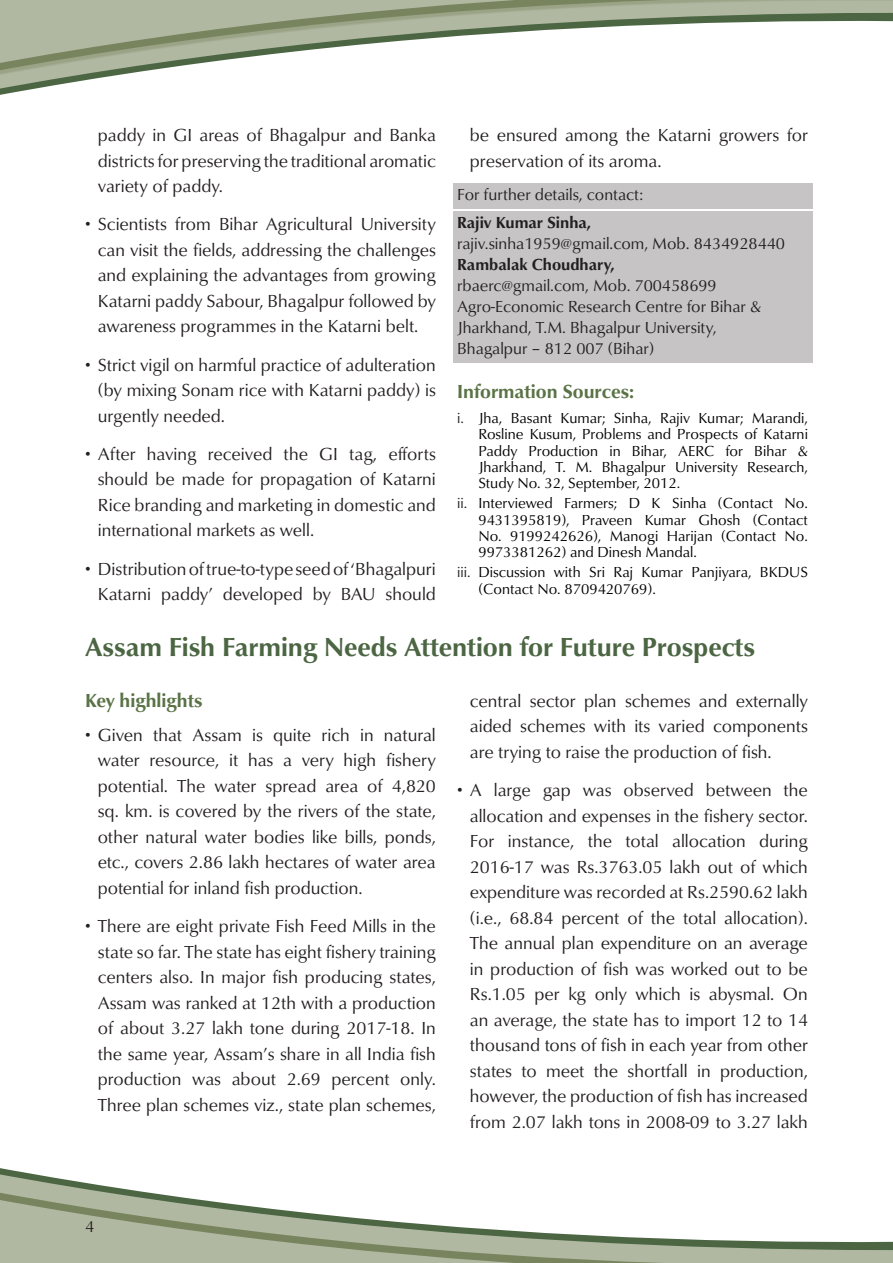
<style>
.page{position:relative;width:893px;height:1263px;background:#fff}
.page>*{position:absolute;margin:0;border:0;box-sizing:border-box;transform-origin:0 0}
.Title_1{font:700 27px "Classico URW";color:#4c6643}
.Heading_1{font:700 19.5px "Classico URW";color:#5a7346}
.t1{font:18px/25.5px "Classico URW";color:#231f20;text-align:justify}
.CONTACTION_DETAILS{font:16.5px/21px "Classico URW";color:#231f20}
.Information_souces{font:15px/16.2px "Classico URW";color:#000;text-align:justify}
.s1{font-weight:700}
.s2{color:#231f20}
</style>
<div class="page">
<svg style="left:0;top:1168px;width:92px;height:16px"></svg>
<div style="left:0;top:0;width:893px;height:84px;background:#231f20;opacity:.5"></div>
<svg style="left:0;top:0;width:893px;height:79px"></svg>
<svg style="left:0;top:1184px;width:893px;height:79px"></svg>
<div style="left:453px;top:184px;width:359px;height:25px;background:#c6c4c4"></div>
<div style="left:453px;top:211px;width:359px;height:151px;background:#c6c4c4"></div>
<p class="t1" style="left:98px;top:123px;width:340px">paddy in GI areas of Bhagalpur and Banka districts for preserving the traditional aromatic variety of paddy.</p>
<p class="t1" style="left:98px;top:212px;width:340px;text-indent:-13px">• Scientists from Bihar Agricultural University can visit the fields, addressing the challenges and explaining the advantages from growing Katarni paddy Sabour, Bhagalpur followed by awareness programmes in the Katarni belt.</p>
<p class="t1" style="left:98px;top:352px;width:340px;text-indent:-13px">• Strict vigil on harmful practice of adulteration (by mixing Sonam rice with Katarni paddy) is urgently needed.</p>
<p class="t1" style="left:98px;top:441px;width:340px;text-indent:-13px">• After having received the GI tag, efforts should be made for propagation of Katarni Rice branding and marketing in domestic and international markets as well.</p>
<p class="t1" style="left:85px;top:556px;width:352px;text-align:right">• Distribution of true-to-type seed of ‘Bhagalpuri<br>Katarni paddy’ developed by BAU should</p>
<p class="t1" style="left:470px;top:123px;width:340px">be ensured among the Katarni growers for preservation of its aroma.</p>
<p class="CONTACTION_DETAILS" style="left:457px;top:185px;width:188px">For further details, contact:</p>
<p class="CONTACTION_DETAILS" style="left:457px;top:212px;width:329px"><span class="s1">Rajiv Kumar Sinha, </span>rajiv.sinha1959@gmail.com, Mob. 8434928440<br><span class="s1">Rambalak Choudhary,<br></span>rbaerc@gmail.com, Mob. 700458699<br>Agro-Economic Research Centre for Bihar &amp; Jharkhand, T.M. Bhagalpur University, Bhagalpur – 812 007 (Bihar)</p>
<p class="Heading_1" style="left:457px;top:380px;width:178px">Information Sources:</p>
<p class="Information_souces" style="left:478px;top:410px;width:331px;text-indent:-21px"><span class="s2">i.</span> Jha, Basant Kumar; Sinha, Rajiv Kumar; Marandi, Rosline Kusum, Problems and Prospects of Katarni Paddy Production in Bihar, AERC for Bihar &amp; Jharkhand, T. M. Bhagalpur University Research, Study No. 32, September, 2012.</p>
<p class="Information_souces" style="left:478px;top:495px;width:331px;text-indent:-21px"><span class="s2">ii.</span> Interviewed Farmers; D K Sinha (Contact No.<br>9431395819), Praveen Kumar Ghosh (Contact No. 9199242626), Manogi Harijan (Contact No.<br>9973381262) and Dinesh Mandal.</p>
<p class="Information_souces" style="left:478px;top:564px;width:331px;text-indent:-21px"><span class="s2">iii.</span> Discussion with Sri Raj Kumar Panjiyara, BKDUS (Contact No. 8709420769).</p>
<p class="Title_1" style="left:85px;top:630px;width:671px">Assam Fish Farming Needs Attention for Future Prospects</p>
<p class="Heading_1" style="left:85px;top:688px;width:119px">Key highlights</p>
<p class="t1" style="left:98px;top:722px;width:340px;text-indent:-13px">• Given that Assam is quite rich in natural water resource, it has a very high fishery potential. The water spread area of 4,820 sq. km. is covered by the rivers of the state, other natural water bodies like bills, ponds, etc., covers 2.86 lakh hectares of water area potential for inland fish production.</p>
<p class="t1" style="left:98px;top:913px;width:340px;text-indent:-13px">• There are eight private Fish Feed Mills in the state so far. The state has eight fishery training centers also. In major fish producing states, Assam was ranked at 12th with a production of about 3.27 lakh tone during 2017-18. In the same year, Assam’s share in all India fish production was about 2.69 percent only.<br>Three plan schemes viz., state plan schemes,</p>
<p class="t1" style="left:470px;top:688px;width:340px">central sector plan schemes and externally aided schemes with its varied components are trying to raise the production of fish.</p>
<p class="t1" style="left:470px;top:777px;width:340px;text-indent:-13px">• A large gap was observed between the allocation and expenses in the fishery sector.<br>For instance, the total allocation during 2016-17 was Rs.3763.05 lakh out of which expenditure was recorded at Rs.2590.62 lakh (i.e., 68.84 percent of the total allocation).<br>The annual plan expenditure on an average in production of fish was worked out to be Rs.1.05 per kg only which is abysmal. On an average, the state has to import 12 to 14 thousand tons of fish in each year from other states to meet the shortfall in production, however, the production of fish has increased from 2.07 lakh tons in 2008-09 to 3.27 lakh</p>
<p class="CONTACTION_DETAILS" style="left:85px;top:1216px;width:11px">4</p>
</div>
